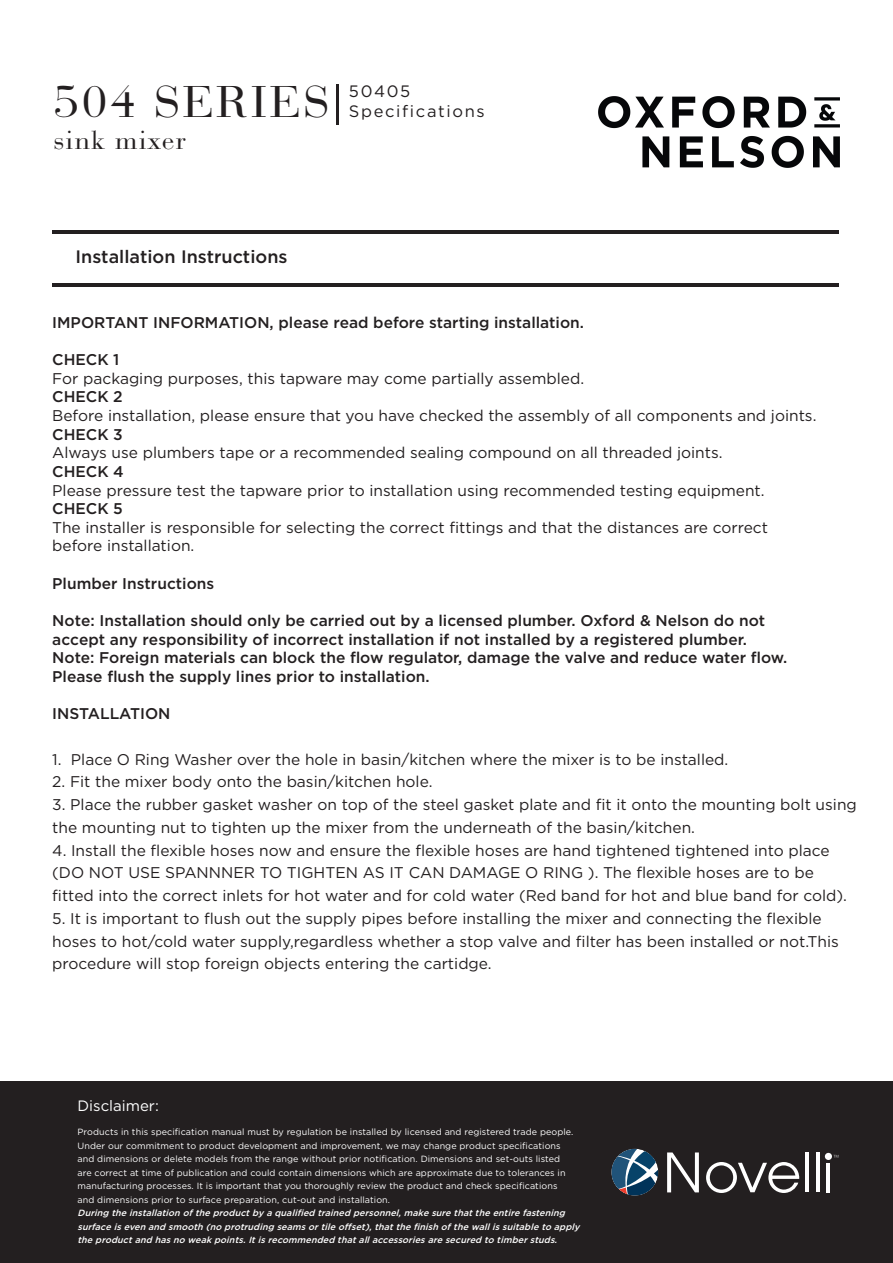
<style>
.page{position:relative;width:893px;height:1263px;background:#fff}
.page>*{position:absolute;margin:0;border:0;box-sizing:border-box;transform-origin:0 0}
.t1{font:46.5px "Bauer Bod D";letter-spacing:.07em;color:#231f20}
.t2{font:27px "Bauer Bod D";letter-spacing:.07em;color:#231f20}
.t3{font:500 18px "Gotham";color:#231f20}
.t4{font:16.5px "Gotham";letter-spacing:.1em;color:#231f20}
.t5{font:15.45px/18.6px "Gotham";color:#231f20}
.t6{font:500 15.45px/18.6px "Gotham";color:#231f20}
.t7{font:15px "Gotham";color:#fff}
.t8{font:9px/13.5px "Gotham";letter-spacing:.01em;color:#fff}
.t9{font:italic 500 9px/13.5px "Gotham";color:#fff}
.s1{font-weight:500}
</style>
<div class="page">
<div style="left:0;top:1081px;width:893px;height:182px;background:#231f20"></div>
<img style="left:598px;top:97px;width:242px;height:70px">
<hr style="left:52px;top:231px;width:787px;height:3px;background:#231f20">
<hr style="left:52px;top:283px;width:787px;height:4px;background:#231f20">
<hr style="left:826px;top:1163px;width:4px;height:29px;background:#fff">
<hr style="left:805px;top:1152px;width:4px;height:40px;background:#fff">
<svg style="left:706px;top:1162px;width:93px;height:31px"></svg>
<hr style="left:816px;top:1152px;width:3px;height:40px;background:#fff">
<svg style="left:667px;top:1152px;width:32px;height:40px"></svg>
<div style="left:825px;top:1153px;width:7px;height:7px;background:#fff;border-radius:50%"></div>
<svg style="left:611px;top:1149px;width:47px;height:46px"></svg>
<hr style="left:336px;top:84px;width:3px;height:41px;background:#231f20">
<p class="t1" style="left:54px;top:75px;width:277px">504 SERIES</p>
<p class="t2" style="left:54px;top:125px;width:133px">sink mixer</p>
<p class="t4" style="left:349px;top:81px;width:63px">50405</p>
<p class="t4" style="left:349px;top:101px;width:137px">Specifications</p>
<p class="t3" style="left:76px;top:245px;width:213px">Installation Instructions</p>
<p class="t6" style="left:52px;top:313px;width:533px">IMPORTANT INFORMATION, please read before starting installation.</p>
<p class="t5" style="left:52px;top:350px;width:766px"><span class="s1">CHECK 1<br></span>For packaging purposes, this tapware may come partially assembled.<br><span class="s1">CHECK 2<br></span>Before installation, please ensure that you have checked the assembly of all components and joints.<br><span class="s1">CHECK 3<br></span>Always use plumbers tape or a recommended sealing compound on all threaded joints.<br><span class="s1">CHECK 4<br></span>Please pressure test the tapware prior to installation using recommended testing equipment.<br><span class="s1">CHECK 5<br></span>The installer is responsible for selecting the correct fittings and that the distances are correct before installation.</p>
<p class="t6" style="left:52px;top:574px;width:164px">Plumber Instructions</p>
<p class="t6" style="left:52px;top:611px;width:737px">Note: Installation should only be carried out by a licensed plumber. Oxford &amp; Nelson do not accept any responsibility of incorrect installation if not installed by a registered plumber.<br>Note: Foreign materials can block the flow regulator, damage the valve and reduce water flow.<br>Please flush the supply lines prior to installation.</p>
<p class="t6" style="left:52px;top:704px;width:120px">INSTALLATION</p>
<p class="t5" style="left:52px;top:749px;width:678px">1. Place O Ring Washer over the hole in basin/kitchen where the mixer is to be installed.</p>
<p class="t5" style="left:52px;top:772px;width:382px">2. Fit the mixer body onto the basin/kitchen hole.</p>
<p class="t5" style="left:52px;top:793px;width:806px;line-height:22.8px">3. Place the rubber gasket washer on top of the steel gasket plate and fit it onto the mounting bolt using the mounting nut to tighten up the mixer from the underneath of the basin/kitchen.</p>
<p class="t5" style="left:52px;top:838px;width:796px;line-height:22.8px">4. Install the flexible hoses now and ensure the flexible hoses are hand tightened tightened into place (DO NOT USE SPANNNER TO TIGHTEN AS IT CAN DAMAGE O RING ). The flexible hoses are to be fitted into the correct inlets for hot water and for cold water (Red band for hot and blue band for cold).</p>
<p class="t5" style="left:52px;top:907px;width:788px;line-height:22.8px">5. It is important to flush out the supply pipes before installing the mixer and connecting the flexible hoses to hot/cold water supply,regardless whether a stop valve and filter has been installed or not.This procedure will stop foreign objects entering the cartidge.</p>
<p class="t7" style="left:78px;top:1096px;width:83px">Disclaimer:</p>
<p class="t8" style="left:78px;top:1125px;width:497px">Products in this specification manual must by regulation be installed by licensed and registered trade people.<br>Under our commitment to product development and improvement, we may change product specifications and dimensions or delete models from the range without prior notification. Dimensions and set-outs listed are correct at time of publication and could contain dimensions which are approximate due to tolerances in manufacturing processes. It is important that you thoroughly review the product and check specifications and dimensions prior to surface preparation, cut-out and installation.</p>
<p class="t9" style="left:78px;top:1206px;width:507px">During theinstallation oftheproductbyaqualified trained personnel,makesurethattheentirefastening surfaceiseven and smooth (no protruding seamsortileoffset),thatthefinish ofthewallissuitableto apply theproductand hasno weakpoints.Itisrecommended thatallaccessoriesaresecured to timberstuds.</p>
</div>
